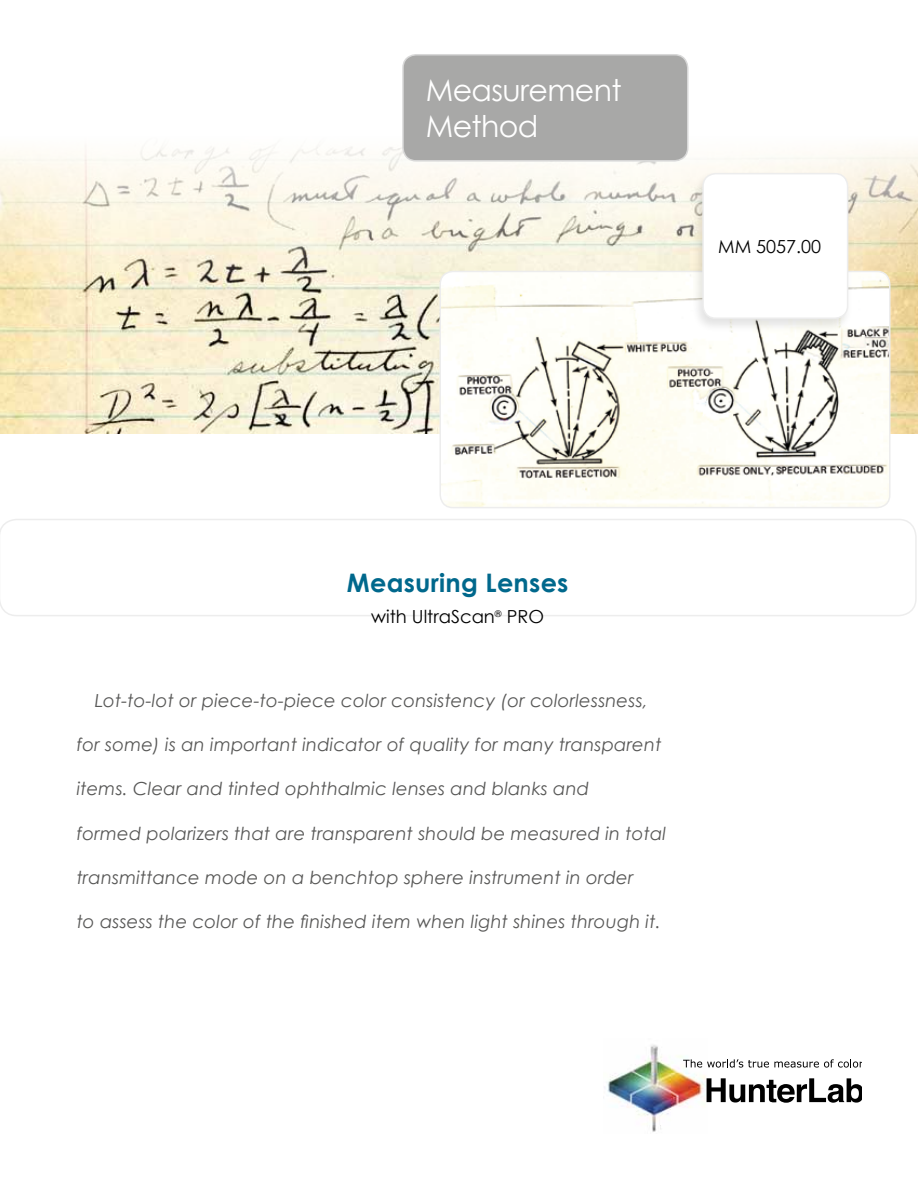
<style>
.page{position:relative;width:918px;height:1188px;background:#fff}
.page>*{position:absolute;margin:0;border:0;box-sizing:border-box;transform-origin:0 0}
.t1{font:30px/36px "Century Gothic";letter-spacing:-.02em;color:#fff}
.t2{font:700 25.5px "Century Gothic";letter-spacing:.01em;color:#00688c}
.t3{font:italic 18px "Century Gothic";letter-spacing:.01em;color:#575756}
.t4{font:18px "Century Gothic";color:#000}
</style>
<div class="page">
<img style="left:0;top:146px;width:918px;height:288px">
<img style="left:603px;top:1045px;width:104px;height:87px">
<svg style="left:707px;top:1078px;width:155px;height:25px"></svg>
<svg style="left:683px;top:1059px;width:179px;height:9px"></svg>
<svg style="left:0;top:519px;width:917px;height:97px"></svg>
<div style="left:403px;top:55px;width:285px;height:106px;background:#a8a8a7;border-radius:13px"></div>
<div style="left:402px;top:54px;width:287px;height:108px;border:2px solid #d8d8d8;border-radius:13px"></div>
<img style="left:440px;top:271px;width:450px;height:236px">
<div style="left:440px;top:271px;width:451px;height:237px;border:2px solid #ededed;border-radius:13px"></div>
<div style="left:691px;top:171px;width:162px;height:162px;background:#000;opacity:.11"></div>
<div style="left:703px;top:174px;width:145px;height:144px;background:#fff;border-radius:13px"></div>
<div style="left:702px;top:173px;width:146px;height:146px;border:2px solid #ededed;border-radius:13px"></div>
<h1 class="t1" style="left:426px;top:72px;width:197px">Measurement<br>Method</h1>
<p class="t4" style="left:718px;top:235px;width:104px">MM 5057.00</p>
<h2 class="t2" style="left:347px;top:567px;width:223px">Measuring Lenses</h2>
<p class="t4" style="left:371px;top:606px;width:174px">with UltraScan<sup>®</sup> PRO</p>
<p class="t3" style="left:95px;top:689px;width:555px">Lot-to-lot or piece-to-piece color consistency (or colorlessness,</p>
<p class="t3" style="left:77px;top:734px;width:586px">for some) is an important indicator of quality for many transparent</p>
<p class="t3" style="left:77px;top:778px;width:514px">items. Clear and tinted ophthalmic lenses and blanks and</p>
<p class="t3" style="left:77px;top:822px;width:591px">formed polarizers that are transparent should be measured in total</p>
<p class="t3" style="left:77px;top:866px;width:558px">transmittance mode on a benchtop sphere instrument in order</p>
<p class="t3" style="left:77px;top:911px;width:586px">to assess the color of the finished item when light shines through it.</p>
</div>
